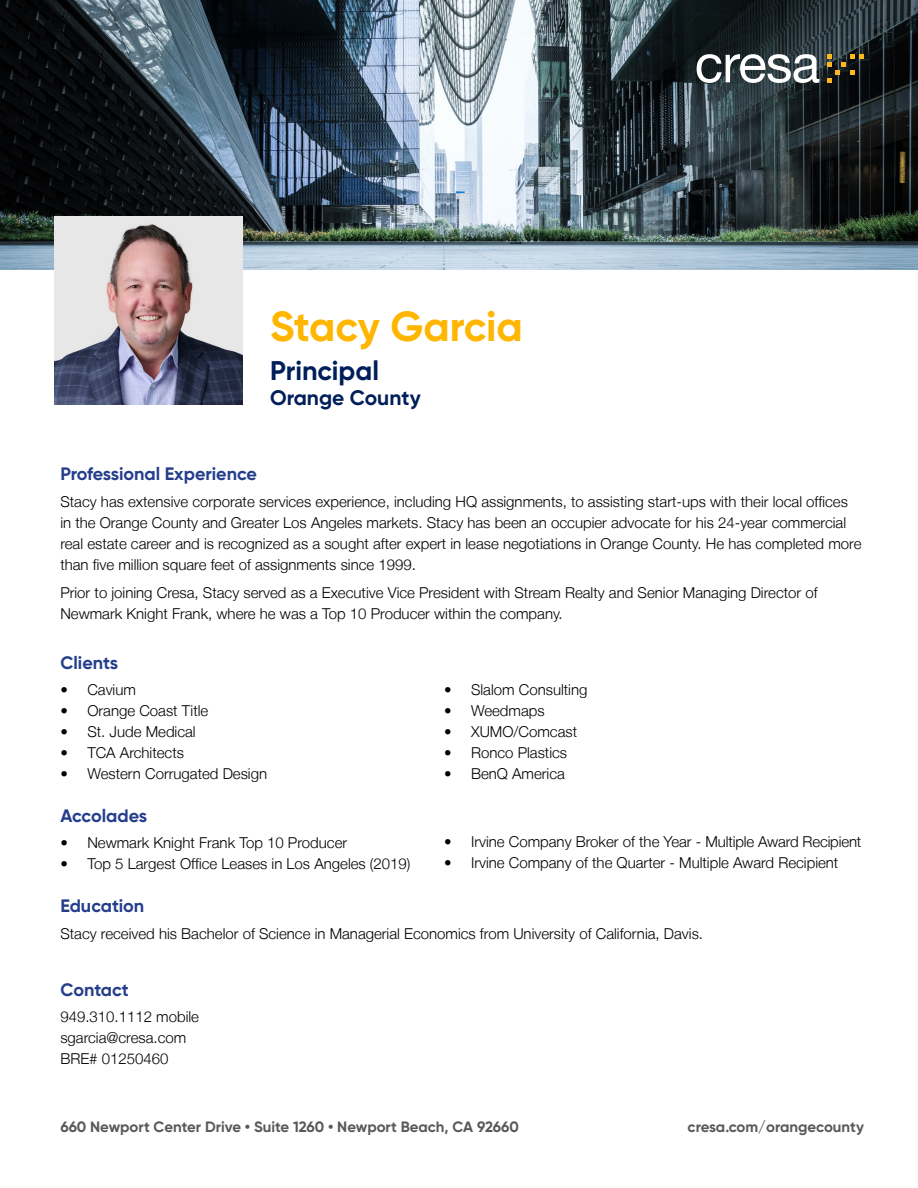
<style>
.page{position:relative;width:918px;height:1188px;background:#fff}
.page>*{position:absolute;margin:0;border:0;box-sizing:border-box;transform-origin:0 0}
.t1{font:700 42px "Gilroy";color:#ffb600}
.t2{font:700 27px "Gilroy";color:#001e5a}
.t3{font:700 21px "Gilroy";color:#001e5a}
.t4{font:700 18px "Gilroy";color:#243e8c}
.t5{font:300 15px/21px "Helvetica Neue LT";color:#000}
.t6{font:700 15px "Gilroy";color:#595959}
</style>
<div class="page">
<img style="left:0;top:0;width:918px;height:270px">
<img style="left:54px;top:216px;width:189px;height:189px">
<svg style="left:697px;top:54px;width:122px;height:29px"></svg>
<svg style="left:827px;top:54px;width:37px;height:29px"></svg>
<h1 class="t1" style="left:270px;top:300px;width:254px">Stacy Garcia</h1>
<h2 class="t2" style="left:270px;top:353px;width:110px">Principal</h2>
<h3 class="t3" style="left:270px;top:385px;width:152px">Orange County</h3>
<p class="t4" style="left:60px;top:462px;width:198px">Professional Experience</p>
<p class="t5" style="left:60px;top:491px;width:803px">Stacy has extensive corporate services experience, including HQ assignments, to assisting start-ups with their local offices in the Orange County and Greater Los Angeles markets. Stacy has been an occupier advocate for his 24-year commercial real estate career and is recognized as a sought after expert in lease negotiations in Orange County. He has completed more than five million square feet of assignments since 1999.</p>
<p class="t5" style="left:60px;top:582px;width:759px">Prior to joining Cresa, Stacy served as a Executive Vice President with Stream Realty and Senior Managing Director of<br>Newmark Knight Frank, where he was a Top 10 Producer within the company.</p>
<p class="t4" style="left:60px;top:651px;width:59px">Clients</p>
<p class="t5" style="left:60px;top:679px;width:77px">• Cavium</p>
<p class="t5" style="left:60px;top:700px;width:149px">• Orange Coast Title</p>
<p class="t5" style="left:60px;top:721px;width:137px">• St. Jude Medical</p>
<p class="t5" style="left:60px;top:742px;width:125px">• TCA Architects</p>
<p class="t5" style="left:60px;top:763px;width:208px">• Western Corrugated Design</p>
<p class="t4" style="left:60px;top:804px;width:88px">Accolades</p>
<p class="t5" style="left:60px;top:832px;width:288px">• Newmark Knight Frank Top 10 Producer</p>
<p class="t5" style="left:60px;top:853px;width:352px">• Top 5 Largest Office Leases in Los Angeles (2019)</p>
<p class="t4" style="left:60px;top:894px;width:86px">Education</p>
<p class="t5" style="left:60px;top:923px;width:644px">Stacy received his Bachelor of Science in Managerial Economics from University of California, Davis.</p>
<p class="t5" style="left:444px;top:679px;width:145px">• Slalom Consulting</p>
<p class="t5" style="left:444px;top:700px;width:102px">• Weedmaps</p>
<p class="t5" style="left:444px;top:721px;width:135px">• XUMO/Comcast</p>
<p class="t5" style="left:444px;top:742px;width:125px">• Ronco Plastics</p>
<p class="t5" style="left:444px;top:763px;width:122px">• BenQ America</p>
<p class="t5" style="left:444px;top:831px;width:419px">• Irvine Company Broker of the Year - Multiple Award Recipient</p>
<p class="t5" style="left:444px;top:852px;width:396px">• Irvine Company of the Quarter - Multiple Award Recipient</p>
<p class="t4" style="left:60px;top:978px;width:70px">Contact</p>
<p class="t5" style="left:60px;top:1006px;width:140px">949.310.1112 mobile sgarcia@cresa.com<br>BRE# 01250460</p>
<p class="t6" style="left:60px;top:1118px;width:460px">660 Newport Center Drive • Suite 1260 • Newport Beach, CA 92660</p>
<p class="t6" style="left:688px;top:1118px;width:178px">cresa.com/orangecounty</p>
</div>
